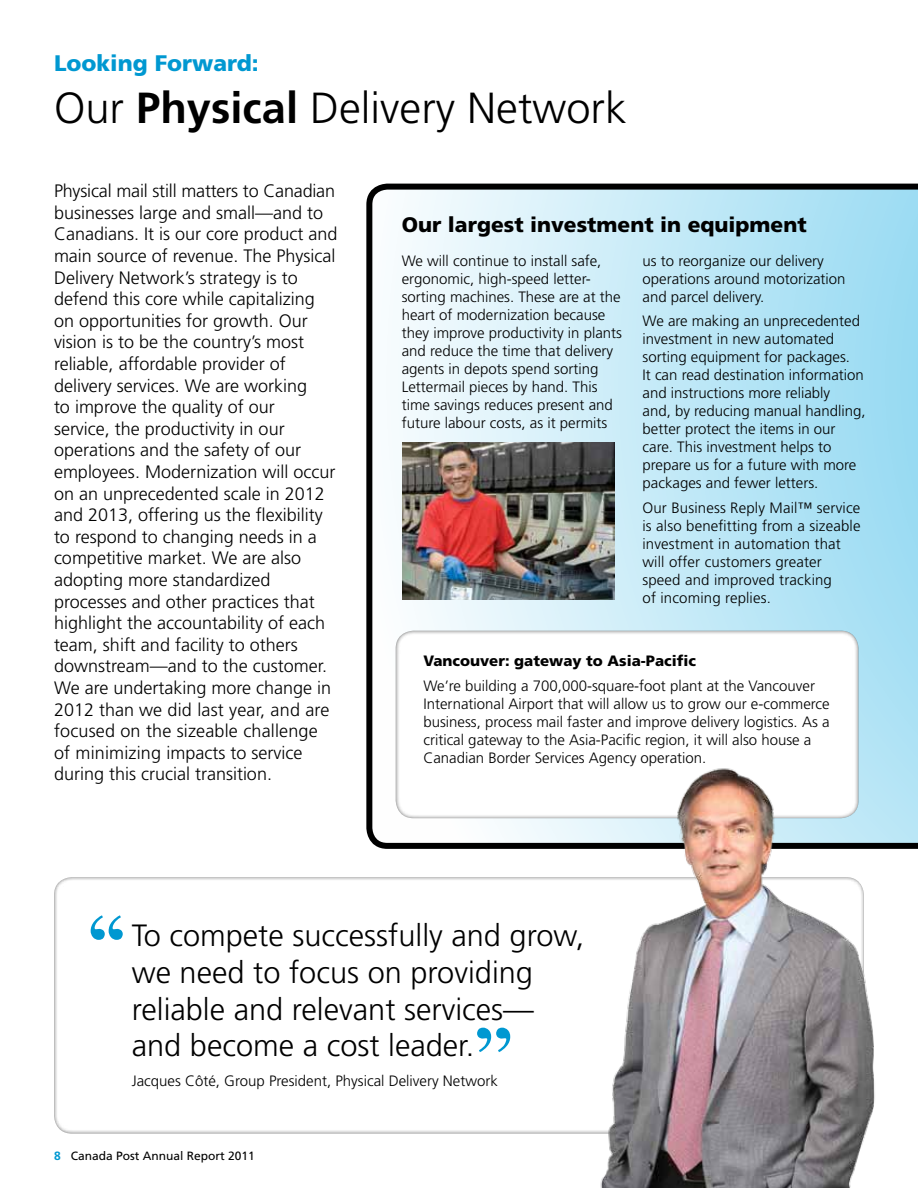
<style>
.page{position:relative;width:918px;height:1188px;background:#fff}
.page>*{position:absolute;margin:0;border:0;box-sizing:border-box;transform-origin:0 0}
.t1{font:100.35px "Times";color:#0098d1}
.t2{font:300 43.5px "Frutiger";color:#000}
.t3{font:300 30.75px/36.9px "Frutiger";color:#000}
.t4{font:900 22.5px "Frutiger";color:#0098d1}
.t5{font:900 21px "Frutiger";color:#000}
.t6{font:300 18px/21.6px "Frutiger";color:#000}
.t7{font:300 15px/18px "Frutiger";color:#000}
.t8{font:900 15px "Frutiger";color:#000}
.t9{font:12px "Frutiger";color:#000}
.s1{font-weight:700}
.s2{font-weight:700;color:#0098d1}
</style>
<div class="page">
<svg style="left:366px;top:184px;width:552px;height:665px;background:#bfe2ee"></svg>
<div style="left:395px;top:629px;width:465px;height:190px;background:#fff"></div>
<img style="left:403px;top:443px;width:211px;height:156px">
<img style="left:566px;top:762px;width:321px;height:426px">
<h3 class="t4" style="left:54px;top:50px;width:206px">Looking Forward:</h3>
<h2 class="t2" style="left:54px;top:84px;width:574px">Our <span class="s1">Physical</span> Delivery Network</h2>
<p class="t6" style="left:54px;top:180px;width:285px">Physical mail still matters to Canadian businesses large and small—and to Canadians. It is our core product and main source of revenue. The Physical Delivery Network’s strategy is to defend this core while capitalizing on opportunities for growth. Our vision is to be the country’s most reliable, affordable provider of delivery services. We are working<br>to improve the quality of our<br>service, the productivity in our operations and the safety of our employees. Modernization will occur on an unprecedented scale in 2012 and 2013, offering us the flexibility to respond to changing needs in a competitive market. We are also adopting more standardized processes and other practices that highlight the accountability of each team, shift and facility to others downstream—and to the customer.<br>We are undertaking more change in 2012 than we did last year, and are focused on the sizeable challenge of minimizing impacts to service during this crucial transition.</p>
<h3 class="t5" style="left:402px;top:212px;width:406px">Our largest investment in equipment</h3>
<p class="t7" style="left:402px;top:252px;width:222px">We will continue to install safe, ergonomic, high-speed letter&shy;sorting machines. These are at the heart of modernization because they improve productivity in plants and reduce the time that delivery agents in depots spend sorting Lettermail pieces by hand. This time savings reduces present and future labour costs, as it permits</p>
<p class="t7" style="left:643px;top:252px;width:205px">us to reorganize our delivery operations around motorization and parcel delivery.</p>
<p class="t7" style="left:643px;top:312px;width:225px">We are making an unprecedented investment in new automated sorting equipment for packages.<br>It can read destination information and instructions more reliably<br>and, by reducing manual handling, better protect the items in our care. This investment helps to prepare us for a future with more packages and fewer letters.</p>
<p class="t7" style="left:643px;top:499px;width:220px">Our Business Reply Mail™ service is also benefitting from a sizeable investment in automation that will offer customers greater speed and improved tracking<br>of incoming replies.</p>
<p class="t8" style="left:423px;top:652px;width:274px">Vancouver: gateway to Asia-Pacific</p>
<p class="t7" style="left:423px;top:677px;width:408px">We’re building a 700,000-square-foot plant at the Vancouver International Airport that will allow us to grow our e-commerce business, process mail faster and improve delivery logistics. As a critical gateway to the Asia-Pacific region, it will also house a Canadian Border Services Agency operation.</p>
<h1 class="t1" style="left:82px;top:855px;width:53px">‘‘</h1>
<h3 class="t3" style="left:132px;top:917px;width:454px">To compete successfully and grow, we need to focus on providing reliable and relevant services— and become a cost leader.</h3>
<p class="t7" style="left:132px;top:1072px;width:368px">Jacques Côté, Group President, Physical Delivery Network</p>
<h1 class="t1" style="left:467px;top:910px;width:46px">,,</h1>
<p class="t9" style="left:54px;top:1149px;width:202px"><span class="s2">8</span> Canada Post Annual Report 2011</p>
</div>
